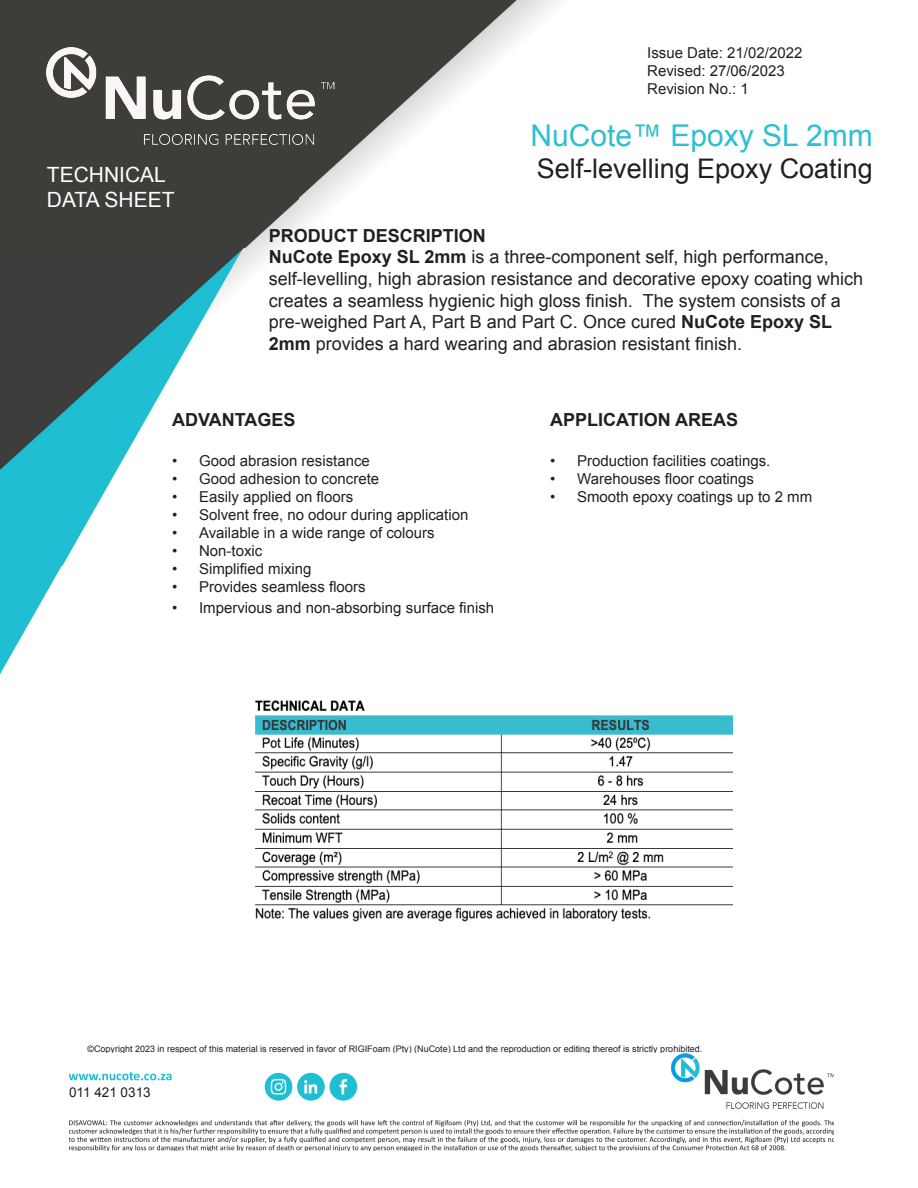
<style>
.page{position:relative;width:918px;height:1188px;background:#fff}
.page>*{position:absolute;margin:0;border:0;box-sizing:border-box;transform-origin:0 0}
.t1{font:30px "Arial";color:#2ebfd1}
.t2{font:27px "Arial";color:#231f20}
.t3{font:21px "Arial";color:#fff}
.t4{font:18px/21.6px "Arial";color:#231f20}
.t5{font:700 18px "Arial";color:#231f20}
.t6{font:15px "Arial";color:#231f20}
.t7{font:13.5px "Arial";color:#231f20}
.t8{font:9px "Arial";color:#231f20}
.s1{font-weight:700}
</style>
<div class="page">
<img style="left:0;top:0;width:559px;height:248px">
<img style="left:0;top:248px;width:299px;height:903px">
<img style="left:47px;top:48px;width:288px;height:101px">
<img style="left:252px;top:693px;width:481px;height:239px">
<img style="left:69px;top:1054px;width:765px;height:96px">
<div style="left:69px;top:1088px;width:100px;height:14px;background:#fff"></div>
<p class="t3" style="left:47px;top:160px;width:121px">TECHNICAL</p>
<p class="t3" style="left:47px;top:186px;width:129px">DATA SHEET</p>
<p class="t6" style="left:647px;top:43px;width:157px">Issue Date: 21/02/2022</p>
<p class="t6" style="left:647px;top:61px;width:139px">Revised: 27/06/2023</p>
<p class="t6" style="left:647px;top:79px;width:103px">Revision No.: 1</p>
<p class="t1" style="left:531px;top:116px;width:344px">NuCote™ Epoxy SL 2mm</p>
<p class="t2" style="left:537px;top:151px;width:338px">Self-levelling Epoxy Coating</p>
<p class="t5" style="left:269px;top:224px;width:219px">PRODUCT DESCRIPTION</p>
<p class="t4" style="left:269px;top:246px;width:596px"><span class="s1">NuCote Epoxy SL 2mm</span> is a three-component self, high performance, self-levelling, high abrasion resistance and decorative epoxy coating which creates a seamless hygienic high gloss finish. The system consists of a pre-weighed Part A, Part B and Part C. Once cured <span class="s1">NuCote Epoxy SL 2mm</span> provides a hard wearing and abrasion resistant finish.</p>
<p class="t5" style="left:172px;top:408px;width:125px">ADVANTAGES</p>
<p class="t6" style="left:172px;top:451px;width:199px">• Good abrasion resistance</p>
<p class="t6" style="left:172px;top:469px;width:209px">• Good adhesion to concrete</p>
<p class="t6" style="left:172px;top:487px;width:183px">• Easily applied on floors</p>
<p class="t6" style="left:172px;top:505px;width:298px">• Solvent free, no odour during application</p>
<p class="t6" style="left:172px;top:523px;width:264px">• Available in a wide range of colours</p>
<p class="t6" style="left:172px;top:541px;width:92px">• Non-toxic</p>
<p class="t6" style="left:172px;top:559px;width:141px">• Simplified mixing</p>
<p class="t6" style="left:172px;top:577px;width:195px">• Provides seamless floors</p>
<p class="t6" style="left:172px;top:598px;width:324px">• Impervious and non-absorbing surface finish</p>
<p class="t5" style="left:550px;top:408px;width:189px">APPLICATION AREAS</p>
<p class="t6" style="left:550px;top:451px;width:222px">• Production facilities coatings.</p>
<p class="t6" style="left:550px;top:469px;width:206px">• Warehouses floor coatings</p>
<p class="t6" style="left:550px;top:487px;width:264px">• Smooth epoxy coatings up to 2 mm</p>
<p class="t8" style="left:87px;top:1043px;width:616px">©Copyright 2023 in respect of this material is reserved in favor of RIGIFoam (Pty) (NuCote) Ltd and the reproduction or editing thereof is strictly prohibited.</p>
<p class="t7" style="left:69px;top:1084px;width:83px">011 421 0313</p>
</div>
